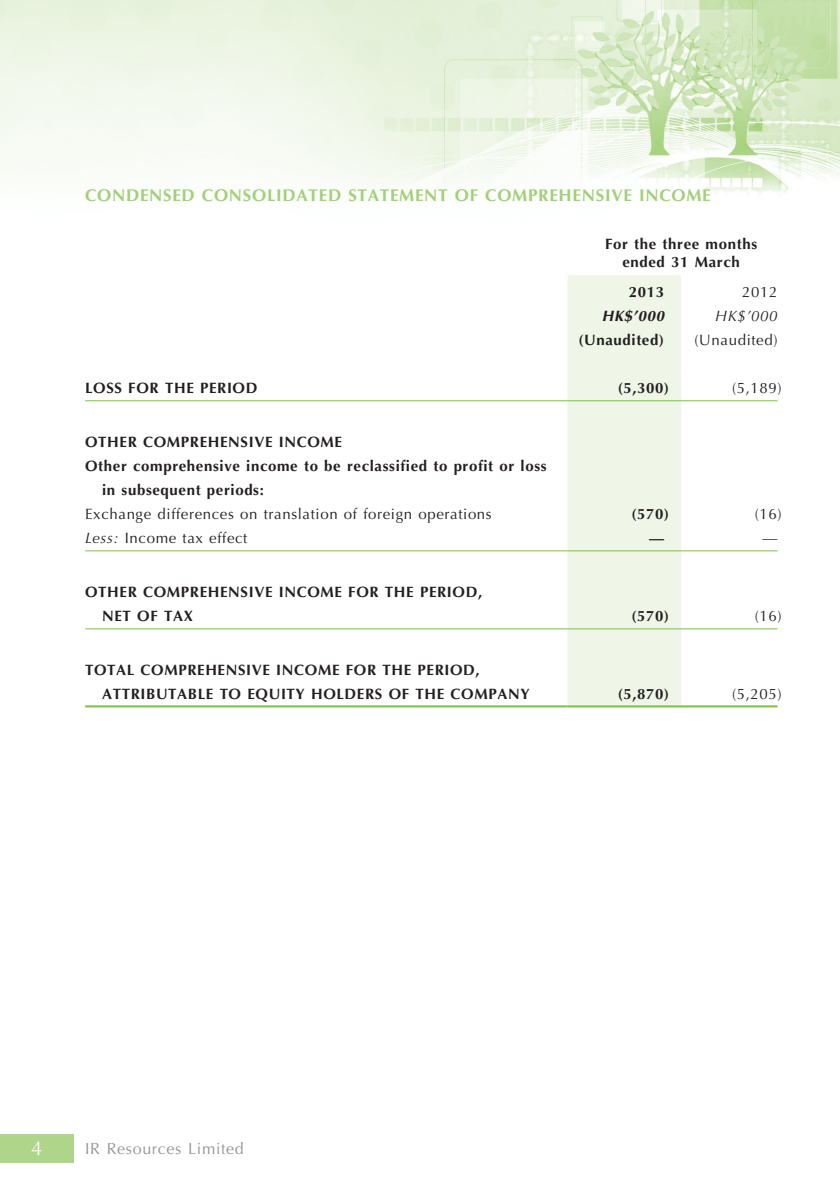
<style>
.page{position:relative;width:840px;height:1191px;background:#fff}
.page>*{position:absolute;margin:0;border:0;box-sizing:border-box;transform-origin:0 0}
.t1{font:20px "Optima";color:#fff}
.t2{font:700 17px "Optima";letter-spacing:.04em;color:#a1d076}
.t3{font:16px "Optima";letter-spacing:.04em;color:#939598}
.t4{font:700 15px/18px "Optima";letter-spacing:.04em;color:#231f20;text-align:center}
.t5{font:15px "Optima";letter-spacing:.04em;color:#231f20}
.t6{font:italic 700 15px "Optima";color:#231f20}
.t7{font:italic 15px "Optima";color:#231f20}
.s1{font-style:italic}
</style>
<div class="page">
<img style="left:0;top:0;width:839px;height:1163px">
<div style="left:0;top:1134px;width:74px;height:28px;background:#aed589"></div>
<div style="left:567px;top:275px;width:113px;height:430px;background:#eff6e8"></div>
<hr style="left:85px;top:400px;width:482px;height:1px;background:#79c142">
<hr style="left:567px;top:400px;width:113px;height:1px;background:#79c142">
<hr style="left:680px;top:400px;width:97px;height:1px;background:#79c142">
<hr style="left:85px;top:550px;width:482px;height:1px;background:#79c142">
<hr style="left:567px;top:550px;width:113px;height:1px;background:#79c142">
<hr style="left:680px;top:550px;width:97px;height:1px;background:#79c142">
<hr style="left:85px;top:628px;width:482px;height:1px;background:#79c142">
<hr style="left:567px;top:628px;width:113px;height:1px;background:#79c142">
<hr style="left:680px;top:628px;width:97px;height:1px;background:#79c142">
<hr style="left:85px;top:705px;width:482px;height:2px;background:#79c142">
<hr style="left:567px;top:705px;width:113px;height:2px;background:#79c142">
<hr style="left:680px;top:705px;width:97px;height:2px;background:#79c142">
<p class="t2" style="left:85px;top:186px;width:26px">Condensed</p>
<p class="t2" style="left:202px;top:186px;width:510px">CONSOLIDATED STATEMENT OF COMPREHENSIVE INCOME</p>
<p class="t4" style="left:604px;top:235px;width:153px">For the three months ended 31 March</p>
<p class="t4" style="left:628px;top:283px;width:37px">2013</p>
<p class="t5" style="left:741px;top:283px;width:37px">2012</p>
<p class="t6" style="left:601px;top:307px;width:64px">HK$’000</p>
<p class="t7" style="left:714px;top:307px;width:64px">HK$’000</p>
<p class="t4" style="left:578px;top:331px;width:87px">(Unaudited)</p>
<p class="t5" style="left:694px;top:331px;width:85px">(Unaudited)</p>
<p class="t4" style="left:85px;top:379px;width:126px">LOSS FOR THE period</p>
<p class="t4" style="left:617px;top:379px;width:53px">(5,300)</p>
<p class="t5" style="left:731px;top:379px;width:51px">(5,189)</p>
<p class="t4" style="left:85px;top:433px;width:258px">OTHER COMPREHENSIVE INCOME</p>
<p class="t4" style="left:85px;top:457px;width:463px">Other comprehensive income to be reclassified to profit or loss</p>
<p class="t4" style="left:102px;top:481px;width:163px">in subsequent periods:</p>
<p class="t5" style="left:85px;top:505px;width:408px">Exchange differences on translation of foreign operations</p>
<p class="t4" style="left:631px;top:505px;width:39px">(570)</p>
<p class="t5" style="left:754px;top:505px;width:28px">(16)</p>
<p class="t5" style="left:85px;top:529px;width:164px"><span class="s1">Less:</span> Income tax effect</p>
<p class="t4" style="left:648px;top:529px;width:16px">—</p>
<p class="t5" style="left:762px;top:529px;width:16px">—</p>
<p class="t4" style="left:85px;top:583px;width:345px">OTHER COMPREHENSIVE INCOME FOR THE period</p>
<p class="t4" style="left:478px;top:583px;width:6px">,</p>
<p class="t4" style="left:102px;top:607px;width:92px">NET OF TAX</p>
<p class="t4" style="left:631px;top:607px;width:39px">(570)</p>
<p class="t5" style="left:754px;top:607px;width:28px">(16)</p>
<p class="t4" style="left:85px;top:661px;width:343px">TOTAL COMPREHENSIVE INCOME FOR THE period</p>
<p class="t4" style="left:475px;top:661px;width:6px">,</p>
<p class="t4" style="left:102px;top:685px;width:11px">attributable</p>
<p class="t4" style="left:219px;top:685px;width:39px">to equity</p>
<p class="t4" style="left:311px;top:685px;width:11px">holders</p>
<p class="t4" style="left:388px;top:685px;width:38px">of the</p>
<p class="t4" style="left:450px;top:685px;width:13px">company</p>
<p class="t4" style="left:617px;top:685px;width:53px">(5,870)</p>
<p class="t5" style="left:731px;top:685px;width:51px">(5,205)</p>
<h1 class="t1" style="left:31px;top:1137px;width:13px">4</h1>
<p class="t3" style="left:85px;top:1139px;width:160px">IR Resources Limited</p>
</div>
